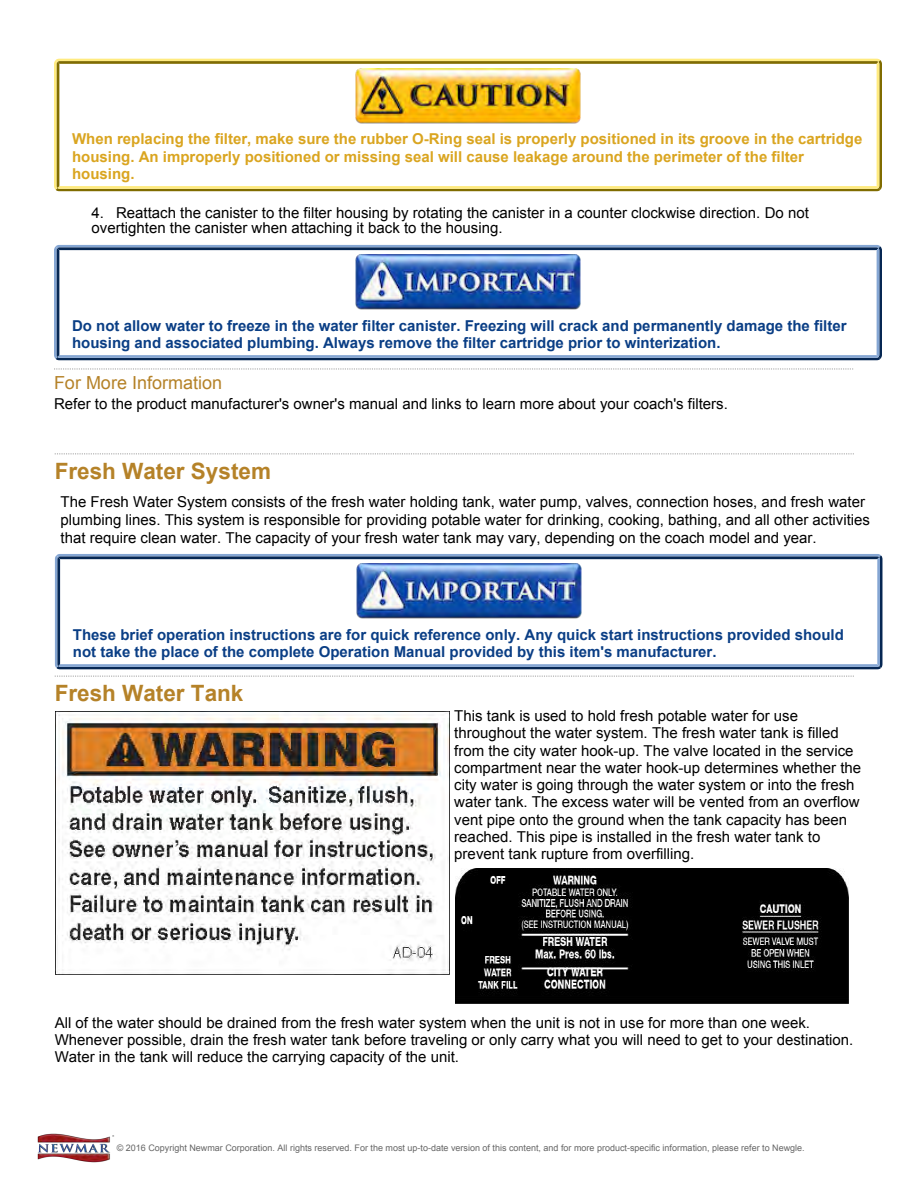
<style>
.page{position:relative;width:918px;height:1188px;background:#fff}
.page>*{position:absolute;margin:0;border:0;box-sizing:border-box;transform-origin:0 0}
.t1{font:700 22.5px "Arial";color:#b58228}
.t2{font:18px "Arial";color:#b58228}
.t3{font:15px/17.2px "Arial";color:#000}
.t4{font:700 15px/17.2px "Arial";color:#0a3e85}
.t5{font:700 15px/17.2px "Arial";color:#daa520}
.t6{font:9px "Arial";color:#666}
</style>
<div class="page">
<svg style="left:54px;top:368px;width:799px;height:2px"></svg>
<svg style="left:54px;top:58px;width:828px;height:133px"></svg>
<div style="left:68px;top:127px;width:800px;height:59px;background:#fff"></div>
<svg style="left:54px;top:245px;width:828px;height:116px"></svg>
<div style="left:68px;top:313px;width:800px;height:42px;background:#fff"></div>
<svg style="left:55px;top:453px;width:799px;height:1px"></svg>
<svg style="left:55px;top:676px;width:799px;height:1px"></svg>
<img style="left:56px;top:712px;width:394px;height:263px">
<img style="left:455px;top:868px;width:394px;height:136px">
<svg style="left:55px;top:554px;width:828px;height:116px"></svg>
<div style="left:69px;top:622px;width:799px;height:42px;background:#fff"></div>
<img style="left:37px;top:1133px;width:77px;height:29px">
<p class="t5" style="left:72px;top:131px;width:792px">When replacing the filter, make sure the rubber O-Ring seal is properly positioned in its groove in the cartridge housing. An improperly positioned or missing seal will cause leakage around the perimeter of the filter housing.</p>
<p class="t3" style="left:92px;top:205px;width:719px;line-height:15px">4. Reattach the canister to the filter housing by rotating the canister in a counter clockwise direction. Do not overtighten the canister when attaching it back to the housing.</p>
<p class="t4" style="left:72px;top:317px;width:776px">Do not allow water to freeze in the water filter canister. Freezing will crack and permanently damage the filter housing and associated plumbing. Always remove the filter cartridge prior to winterization.</p>
<p class="t2" style="left:54px;top:371px;width:170px">For More Information</p>
<p class="t3" style="left:54px;top:395px;width:675px">Refer to the product manufacturer's owner's manual and links to learn more about your coach's filters.</p>
<h1 class="t1" style="left:55px;top:455px;width:218px">Fresh Water System</h1>
<p class="t3" style="left:61px;top:493px;width:811px;line-height:18px">The Fresh Water System consists of the fresh water holding tank, water pump, valves, connection hoses, and fresh water plumbing lines. This system is responsible for providing potable water for drinking, cooking, bathing, and all other activities that require clean water. The capacity of your fresh water tank may vary, depending on the coach model and year.</p>
<p class="t4" style="left:73px;top:626px;width:773px">These brief operation instructions are for quick reference only. Any quick start instructions provided should not take the place of the complete Operation Manual provided by this item's manufacturer.</p>
<h1 class="t1" style="left:55px;top:678px;width:190px">Fresh Water Tank</h1>
<p class="t3" style="left:454px;top:707px;width:408px">This tank is used to hold fresh potable water for use throughout the water system. The fresh water tank is filled from the city water hook-up. The valve located in the service compartment near the water hook-up determines whether the city water is going through the water system or into the fresh water tank. The excess water will be vented from an overflow vent pipe onto the ground when the tank capacity has been reached. This pipe is installed in the fresh water tank to prevent tank rupture from overfilling.</p>
<p class="t3" style="left:55px;top:1014px;width:800px">All of the water should be drained from the fresh water system when the unit is not in use for more than one week.<br>Whenever possible, drain the fresh water tank before traveling or only carry what you will need to get to your destination.<br>Water in the tank will reduce the carrying capacity of the unit.</p>
<p class="t6" style="left:117px;top:1142px;width:689px">© 2016 Copyright Newmar Corporation. All rights reserved. For the most up-to-date version of this content, and for more product-specific information, please refer to Newgle.</p>
</div>
